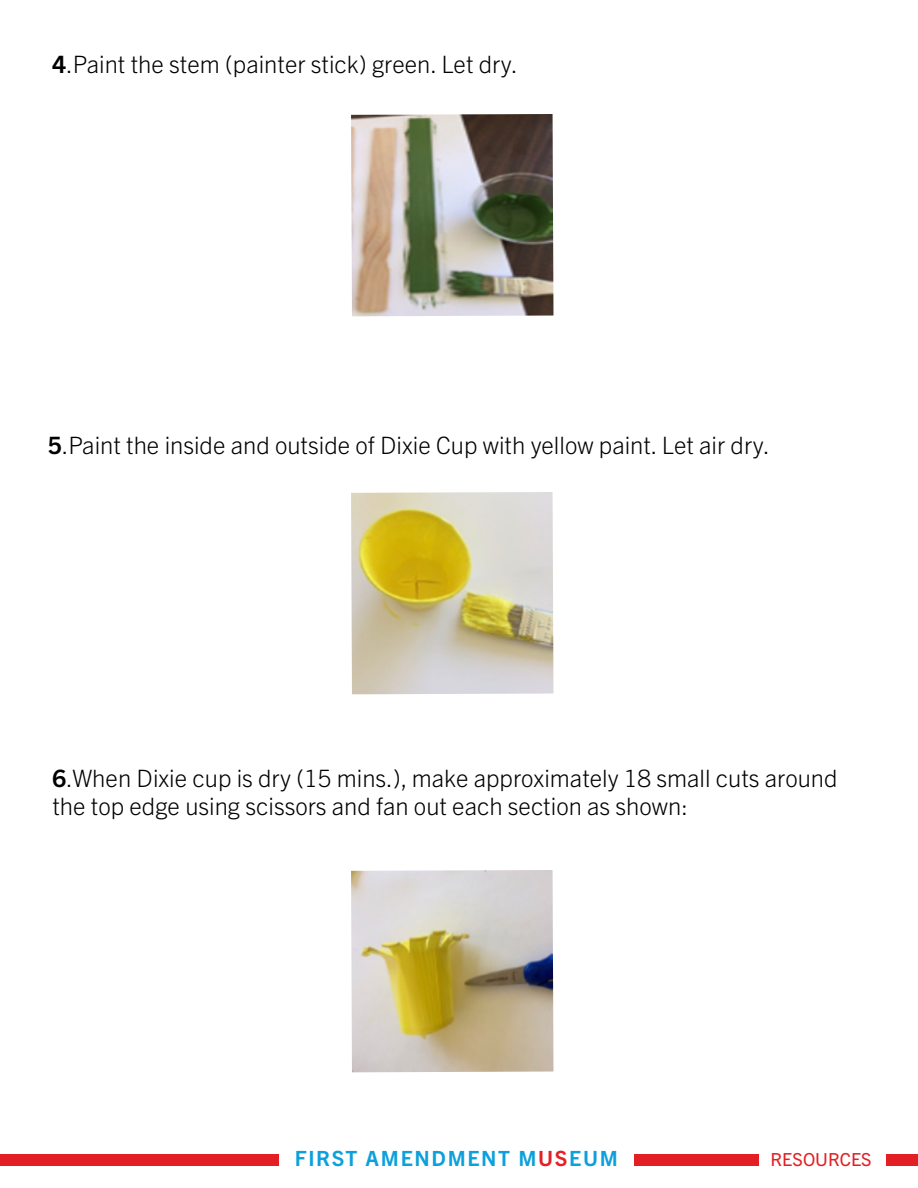
<style>
.page{position:relative;width:918px;height:1188px;background:#fff}
.page>*{position:absolute;margin:0;border:0;box-sizing:border-box;transform-origin:0 0}
.t1{font:300 24px/28.8px "Trade Gothic Next LT Pro";color:#000}
.t2{font:700 21px "Trade Gothic Next LT Pro";letter-spacing:.08em;color:#0ca0dc}
.t3{font:18px "Trade Gothic Next LT Pro";color:#e41f25}
.s1{font-weight:700}
.s2{color:#e41f25}
</style>
<div class="page">
<div style="left:634px;top:1155px;width:284px;height:11px;background:#e31f26"></div>
<div style="left:759px;top:1148px;width:126px;height:23px;background:#fff"></div>
<div style="left:0;top:1155px;width:278px;height:11px;background:#e31f26"></div>
<img style="left:351px;top:114px;width:203px;height:202px">
<img style="left:351px;top:870px;width:203px;height:202px">
<img style="left:351px;top:492px;width:203px;height:202px">
<p class="t1" style="left:52px;top:48px;width:467px"><span class="s1">4</span>.Paint the stem (painter stick) green. Let dry.</p>
<p class="t1" style="left:48px;top:429px;width:723px"><span class="s1">5</span>.Paint the inside and outside of Dixie Cup with yellow paint. Let air dry.</p>
<p class="t1" style="left:52px;top:762px;width:787px"><span class="s1">6</span>.When Dixie cup is dry (15 mins.), make approximately 18 small cuts around the top edge using scissors and fan out each section as shown:</p>
<p class="t2" style="left:295px;top:1144px;width:325px">FIRST AMENDMENT M<span class="s2">US</span>EUM</p>
<p class="t3" style="left:771px;top:1147px;width:103px">RESOURCES</p>
</div>
